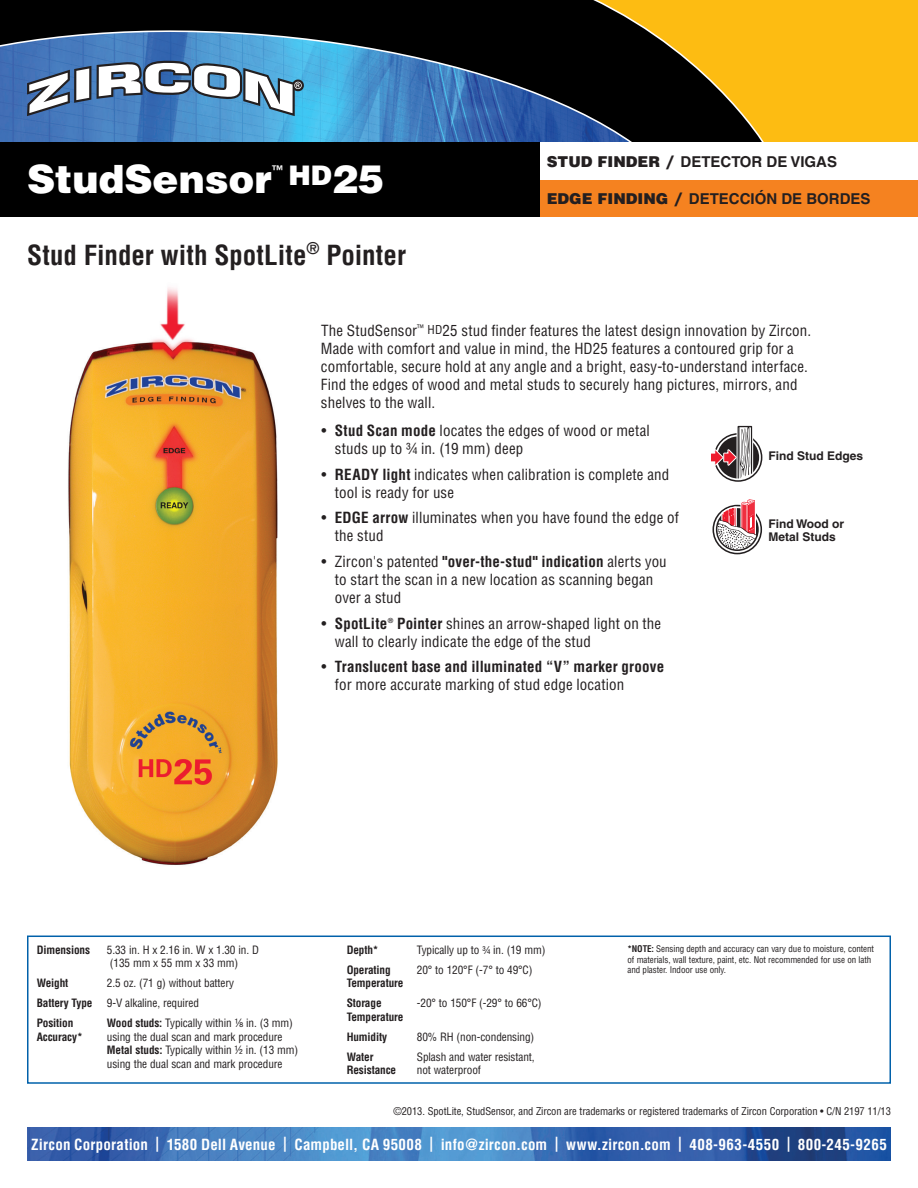
<style>
.page{position:relative;width:918px;height:1188px;background:#fff}
.page>*{position:absolute;margin:0;border:0;box-sizing:border-box;transform-origin:0 0}
.t1{font:900 39px "Helvetica";color:#fff}
.t2{font:700 condensed 27px "Helvetica";color:#231f20}
.t3{font:900 27px "Helvetica";color:#fff}
.t4{font:condensed 15px/18px "Helvetica";letter-spacing:.01em;color:#231f20}
.t5{font:700 condensed 15px "Helvetica";letter-spacing:.015em;color:#fff}
.t6{font:700 condensed 15px/18px "Helvetica";letter-spacing:.01em;color:#231f20}
.t7{font:700 15px "Helvetica";color:#231f20}
.t8{font:700 12px/12.8px "Helvetica";color:#231f20}
.t9{font:900 12px "Helvetica";color:#fff}
.t10{font:condensed 11.25px/13.5px "Helvetica";letter-spacing:-.01em;color:#231f20}
.t11{font:700 condensed 11.25px/20px "Helvetica";letter-spacing:-.01em;color:#231f20}
.t12{font:condensed 10.5px "Helvetica";letter-spacing:-.01em;color:#231f20}
.t13{font:condensed 9px/10.5px "Helvetica";letter-spacing:-.01em;color:#231f20}
.t14{font:700 condensed 6.75px "Helvetica";color:#231f20}
.s1{font-size:39px}
.s2{font-weight:900}
.s3{font-family:"Verdana"}
.s4{font-size:12px}
.s5{font-weight:700}
.s6{font-weight:400}
.s7{font-family:"Helvetica Fraction";font-stretch:normal}
.s8{font-size:10.5px}
</style>
<div class="page">
<div style="left:766px;top:0;width:152px;height:142px;background:#fdbc12"></div>
<svg style="left:0;top:0;width:766px;height:143px;background:#3a4e56"></svg>
<div style="left:0;top:143px;width:918px;height:74px;background:#000"></div>
<div style="left:540px;top:179px;width:378px;height:38px;background:#f58220"></div>
<div style="left:540px;top:143px;width:378px;height:37px;background:#fff"></div>
<svg style="left:27px;top:66px;width:64px;height:50px"></svg>
<svg style="left:97px;top:61px;width:207px;height:55px"></svg>
<img style="left:27px;top:1128px;width:864px;height:33px">
<svg style="left:711px;top:425px;width:51px;height:57px"></svg>
<img style="left:68px;top:287px;width:210px;height:578px">
<div style="left:27px;top:936px;width:864px;height:148px;border:2px solid #0161aa"></div>
<svg style="left:712px;top:499px;width:50px;height:55px"></svg>
<h1 class="t1" style="left:27px;top:154px;width:246px">StudSensor</h1>
<p class="t9" style="left:272px;top:161px;width:13px">™</p>
<h2 class="t3" style="left:288px;top:157px;width:97px">HD<span class="s1">25</span></h2>
<h2 class="t2" style="left:27px;top:238px;width:381px">Stud Finder with SpotLite<sup>®</sup> Pointer</h2>
<p class="t7" style="left:547px;top:152px;width:292px"><span class="s2">STUD FINDER</span> <span class="s3">/</span> DETECTOR DE VIGAS</p>
<p class="t7" style="left:547px;top:190px;width:325px"><span class="s2">EDGE FINDING</span> <span class="s3">/</span> DETECCIÓN DE BORDES</p>
<p class="t4" style="left:321px;top:321px;width:492px">The StudSensor<sup>™</sup> <span class="s4">HD</span>25 stud finder features the latest design innovation by Zircon.<br>Made with comfort and value in mind, the HD25 features a contoured grip for a comfortable, secure hold at any angle and a bright, easy-to-understand interface.<br>Find the edges of wood and metal studs to securely hang pictures, mirrors, and shelves to the wall.</p>
<p class="t4" style="left:335px;top:422px;width:317px;text-indent:-14px">• <span class="s5">Stud Scan mode</span> locates the edges of wood or metal studs up to ¾ in. (19 mm) deep</p>
<p class="t4" style="left:335px;top:465px;width:336px;text-indent:-14px">• <span class="s5">READY light</span> indicates when calibration is complete and tool is ready for use</p>
<p class="t4" style="left:335px;top:509px;width:346px;text-indent:-14px">• <span class="s5">EDGE arrow</span> illuminates when you have found the edge of the stud</p>
<p class="t4" style="left:335px;top:552px;width:333px;text-indent:-14px">• Zircon's patented <span class="s5">"over-the-stud" indication</span> alerts you to start the scan in a new location as scanning began over a stud</p>
<p class="t6" style="left:321px;top:614px;width:67px"><span class="s6">•</span> SpotLite</p>
<p class="t14" style="left:388px;top:616px;width:7px">®</p>
<p class="t4" style="left:335px;top:614px;width:328px;text-indent:62px"><span class="s5">Pointer</span> shines an arrow-shaped light on the wall to clearly indicate the edge of the stud</p>
<p class="t6" style="left:335px;top:658px;width:331px;text-indent:-14px"><span class="s6">•</span> Translucent base and illuminated “V” marker groove <span class="s6">for more accurate marking of stud edge location</span></p>
<p class="t8" style="left:768px;top:450px;width:96px">Find Stud Edges</p>
<p class="t8" style="left:768px;top:517px;width:77px">Find Wood or<br>Metal Studs</p>
<p class="t11" style="left:37px;top:940px;width:55px">Dimensions</p>
<p class="t10" style="left:107px;top:943px;width:153px">5.33 in. H x 2.16 in. W x 1.30 in. D (135 mm x 55 mm x 33 mm)</p>
<p class="t11" style="left:37px;top:973px;width:33px">Weight</p>
<p class="t10" style="left:107px;top:977px;width:129px">2.5 oz. (71 g) without battery</p>
<p class="t11" style="left:37px;top:993px;width:57px">Battery Type</p>
<p class="t10" style="left:107px;top:997px;width:94px">9-V alkaline, required</p>
<p class="t11" style="left:37px;top:1013px;width:38px">Position</p>
<p class="t10" style="left:107px;top:1017px;width:188px"><span class="s5">Wood studs:</span> Typically within ¹⁄<span class="s7">₈</span> in. (3 mm)</p>
<p class="t11" style="left:37px;top:1027px;width:47px">Accuracy*</p>
<p class="t10" style="left:107px;top:1030px;width:193px">using the dual scan and mark procedure<br><span class="s5">Metal studs:</span> Typically within ½ in. (13 mm) using the dual scan and mark procedure</p>
<p class="t11" style="left:347px;top:940px;width:33px">Depth*</p>
<p class="t10" style="left:417px;top:943px;width:130px">Typically up to <span class="s8">¾</span> in. (19 mm)</p>
<p class="t11" style="left:347px;top:960px;width:46px">Operating</p>
<p class="t10" style="left:417px;top:963px;width:117px">20° to 120°F (-7° to 49°C)</p>
<p class="t11" style="left:347px;top:973px;width:58px">Temperature<br>Storage</p>
<p class="t10" style="left:417px;top:997px;width:126px">-20° to 150°F (-29° to 66°C)</p>
<p class="t11" style="left:347px;top:1007px;width:58px">Temperature<br>Humidity</p>
<p class="t10" style="left:417px;top:1030px;width:119px">80% RH (non-condensing)</p>
<p class="t11" style="left:347px;top:1047px;width:28px">Water</p>
<p class="t10" style="left:417px;top:1050px;width:119px">Splash and water resistant,</p>
<p class="t11" style="left:347px;top:1060px;width:51px">Resistance</p>
<p class="t10" style="left:417px;top:1063px;width:66px">not waterproof</p>
<p class="t13" style="left:627px;top:944px;width:248px"><span class="s5">*NOTE:</span> Sensing depth and accuracy can vary due to moisture, content of materials, wall texture, paint, etc. Not recommended for use on lath and plaster. Indoor use only.</p>
<p class="t12" style="left:394px;top:1105px;width:499px">©2013. SpotLite, StudSensor, and Zircon are trademarks or registered trademarks of Zircon Corporation • C/N 2197 11/13</p>
<p class="t5" style="left:31px;top:1135px;width:857px">Zircon Corporation | 1580 Dell Avenue | Campbell, CA 95008 | info@zircon.com | www.zircon.com | 408-963-4550 | 800-245-9265</p>
</div>
